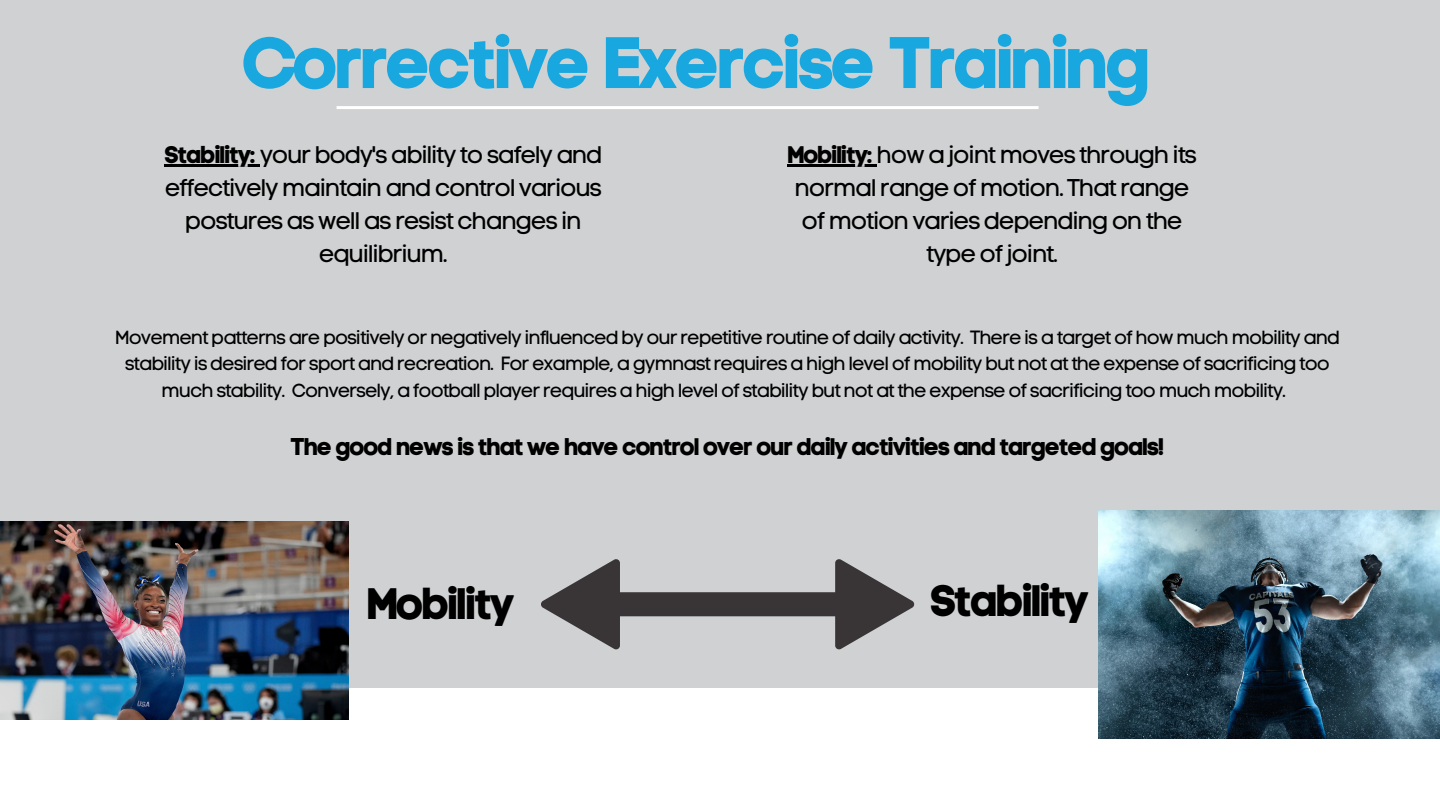
<style>
.page{position:relative;width:1440px;height:810px;background:#cfd1d2}
.page>*{position:absolute;margin:0;border:0;box-sizing:border-box;transform-origin:0 0}
.t1{font:72px "Code Pro Bold LC";letter-spacing:-.055em;color:#19a7df}
.t2{font:44px "Code Pro Bold LC";letter-spacing:-.055em;color:#000}
.t3{font:24px/33px "Code Pro Normal LC";letter-spacing:-.055em;color:#000;text-align:center}
.t4{font:24px "Code Pro Bold LC";letter-spacing:-.055em;color:#000}
.t5{font:19px/26.2px "Code Pro Normal LC";letter-spacing:-.055em;color:#000;text-align:center}
.s1{font-family:"Code Pro Bold LC"}
</style>
<div class="page">
<hr style="left:337px;top:106px;width:702px;height:3px;background:#fff">
<div style="left:0;top:688px;width:1440px;height:122px;background:#fff"></div>
<img style="left:1098px;top:510px;width:342px;height:228px">
<img style="left:0;top:521px;width:348px;height:198px">
<svg style="left:541px;top:559px;width:374px;height:91px"></svg>
<hr style="left:787px;top:164px;width:90px;height:2px;background:#000">
<hr style="left:164px;top:164px;width:96px;height:2px;background:#000">
<p class="t1" style="left:241px;top:20px;width:913px">Corrective Exercise Training</p>
<p class="t3" style="left:787px;top:138px;width:411px"><span class="s1">Mobility:</span> how a joint moves through its normal range of motion. That range of motion varies depending on the type of joint.</p>
<p class="t3" style="left:164px;top:138px;width:440px"><span class="s1">Stability:</span> your body's ability to safely and effectively maintain and control various postures as well as resist changes in equilibrium.</p>
<p class="t5" style="left:115px;top:324px;width:1227px">Movement patterns are positively or negatively influenced by our repetitive routine of daily activity. There is a target of how much mobility and stability is desired for sport and recreation. For example, a gymnast requires a high level of mobility but not at the expense of sacrificing too much stability. Conversely, a football player requires a high level of stability but not at the expense of sacrificing too much mobility.</p>
<p class="t4" style="left:290px;top:432px;width:876px">The good news is that we have control over our daily activities and targeted goals!</p>
<p class="t2" style="left:366px;top:577px;width:151px">Mobility</p>
<p class="t2" style="left:930px;top:574px;width:162px">Stability</p>
</div>
